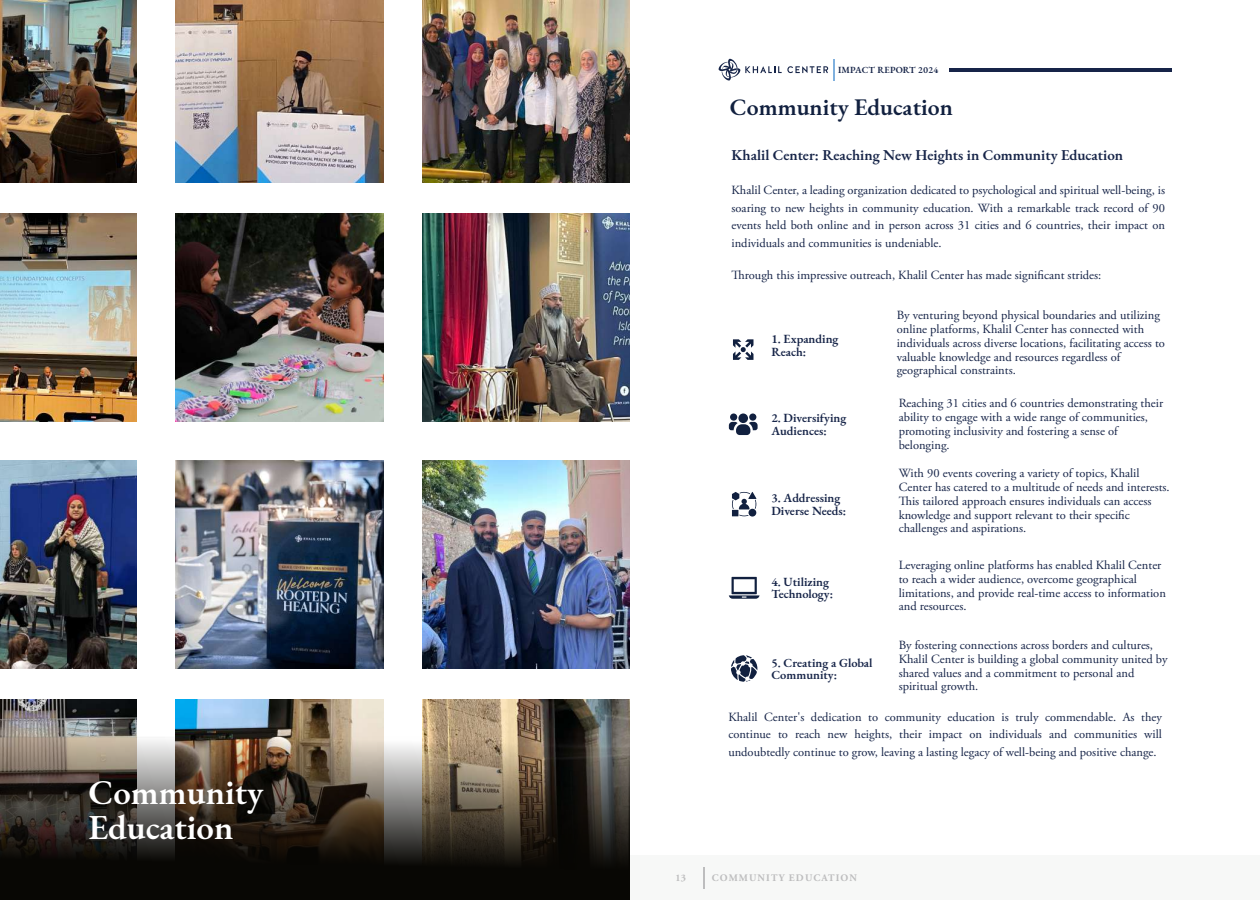
<style>
.page{position:relative;width:1260px;height:900px;background:#fff}
.page>*{position:absolute;margin:0;border:0;box-sizing:border-box;transform-origin:0 0}
.t1{font:600 35px/35px "EB Garamond";color:#fff}
.t2{font:600 23.75px "EB Garamond";color:#11203f}
.t3{font:600 15px "EB Garamond";color:#162448}
.t4{font:12.5px/13.8px "Adobe Garamond Pro";color:#162448}
.t5{font:600 12.5px/12.5px "EB Garamond";color:#162448}
.t6{font:700 10px "Adobe Garamond Pro";letter-spacing:.11em;color:#bdbdbe}
.t7{font:600 9.38px "EB Garamond";letter-spacing:.015em;color:#162448}
</style>
<div class="page">
<hr style="left:949px;top:68px;width:222px;height:3px;background:#162448">
<svg style="left:718px;top:58px;width:110px;height:23px"></svg>
<div style="left:630px;top:855px;width:630px;height:45px;background:#f7f8f7"></div>
<hr style="left:703px;top:867px;width:2px;height:21px;background:#bdbdbe">
<hr style="left:833px;top:59px;width:2px;height:22px;background:#7fb0de">
<img style="left:0;top:214px;width:137px;height:208px">
<img style="left:176px;top:214px;width:207px;height:208px">
<img style="left:422px;top:214px;width:208px;height:208px">
<img style="left:0;top:699px;width:137px;height:37px">
<img style="left:176px;top:699px;width:207px;height:37px">
<img style="left:422px;top:699px;width:208px;height:37px">
<img style="left:0;top:0;width:137px;height:183px">
<img style="left:176px;top:0;width:207px;height:183px">
<img style="left:422px;top:0;width:208px;height:183px">
<img style="left:0;top:461px;width:137px;height:208px">
<img style="left:176px;top:461px;width:207px;height:208px">
<img style="left:422px;top:461px;width:208px;height:208px">
<svg style="left:731px;top:655px;width:26px;height:27px"></svg>
<svg style="left:729px;top:577px;width:30px;height:22px"></svg>
<div style="left:730px;top:413px;width:7px;height:8px;background:#11203f;border-radius:50%"></div>
<div style="left:749px;top:413px;width:7px;height:8px;background:#11203f;border-radius:50%"></div>
<div style="left:738px;top:413px;width:10px;height:10px;background:#11203f;border-radius:50%"></div>
<svg style="left:729px;top:422px;width:29px;height:13px"></svg>
<svg style="left:733px;top:339px;width:20px;height:21px"></svg>
<svg style="left:732px;top:491px;width:25px;height:26px"></svg>
<img style="left:0;top:736px;width:630px;height:164px">
<h1 class="t1" style="left:89px;top:774px;width:177px">Community<br>Education</h1>
<p class="t7" style="left:838px;top:64px;width:102px">IMPACT REPORT 2024</p>
<h2 class="t2" style="left:730px;top:91px;width:224px">Community Education</h2>
<p class="t3" style="left:732px;top:145px;width:393px">Khalil Center: Reaching New Heights in Community Education</p>
<p class="t4" style="left:732px;top:183px;width:435px;line-height:17.5px;text-align:justify">Khalil Center, a leading organization dedicated to psychological and spiritual well-being, is soaring to new heights in community education. With a remarkable track record of 90 events held both online and in person across 31 cities and 6 countries, their impact on individuals and communities is undeniable.</p>
<p class="t4" style="left:732px;top:270px;width:371px">Through this impressive outreach, Khalil Center has made significant strides:</p>
<p class="t5" style="left:771px;top:333px;width:69px">1. Expanding<br>Reach:</p>
<p class="t5" style="left:771px;top:412px;width:76px">2. Diversifying<br>Audiences:</p>
<p class="t5" style="left:771px;top:492px;width:76px">3. Addressing<br>Diverse Needs:</p>
<p class="t5" style="left:771px;top:575px;width:63px">4. Utilizing<br>Technology:</p>
<p class="t5" style="left:771px;top:656px;width:103px">5. Creating a Global<br>Community:</p>
<p class="t4" style="left:897px;top:310px;width:270px">By venturing beyond physical boundaries and utilizing online platforms, Khalil Center has connected with individuals across diverse locations, facilitating access to valuable knowledge and resources regardless of geographical constraints.</p>
<p class="t4" style="left:899px;top:398px;width:266px">Reaching 31 cities and 6 countries demonstrating their ability to engage with a wide range of communities, promoting inclusivity and fostering a sense of belonging.</p>
<p class="t4" style="left:899px;top:468px;width:272px">With 90 events covering a variety of topics, Khalil Center has catered to a multitude of needs and interests.<br>This tailored approach ensures individuals can access knowledge and support relevant to their specific challenges and aspirations.</p>
<p class="t4" style="left:899px;top:559px;width:269px">Leveraging online platforms has enabled Khalil Center to reach a wider audience, overcome geographical limitations, and provide real-time access to information and resources.</p>
<p class="t4" style="left:899px;top:640px;width:270px">By fostering connections across borders and cultures, Khalil Center is building a global community united by shared values and a commitment to personal and spiritual growth.</p>
<p class="t4" style="left:728px;top:709px;width:435px;line-height:17.5px;text-align:justify">Khalil Center's dedication to community education is truly commendable. As they continue to reach new heights, their impact on individuals and communities will undoubtedly continue to grow, leaving a lasting legacy of well-being and positive change.</p>
<p class="t6" style="left:675px;top:874px;width:12px">13</p>
<p class="t6" style="left:712px;top:874px;width:147px">COMMUNITY EDUCATION</p>
</div>
